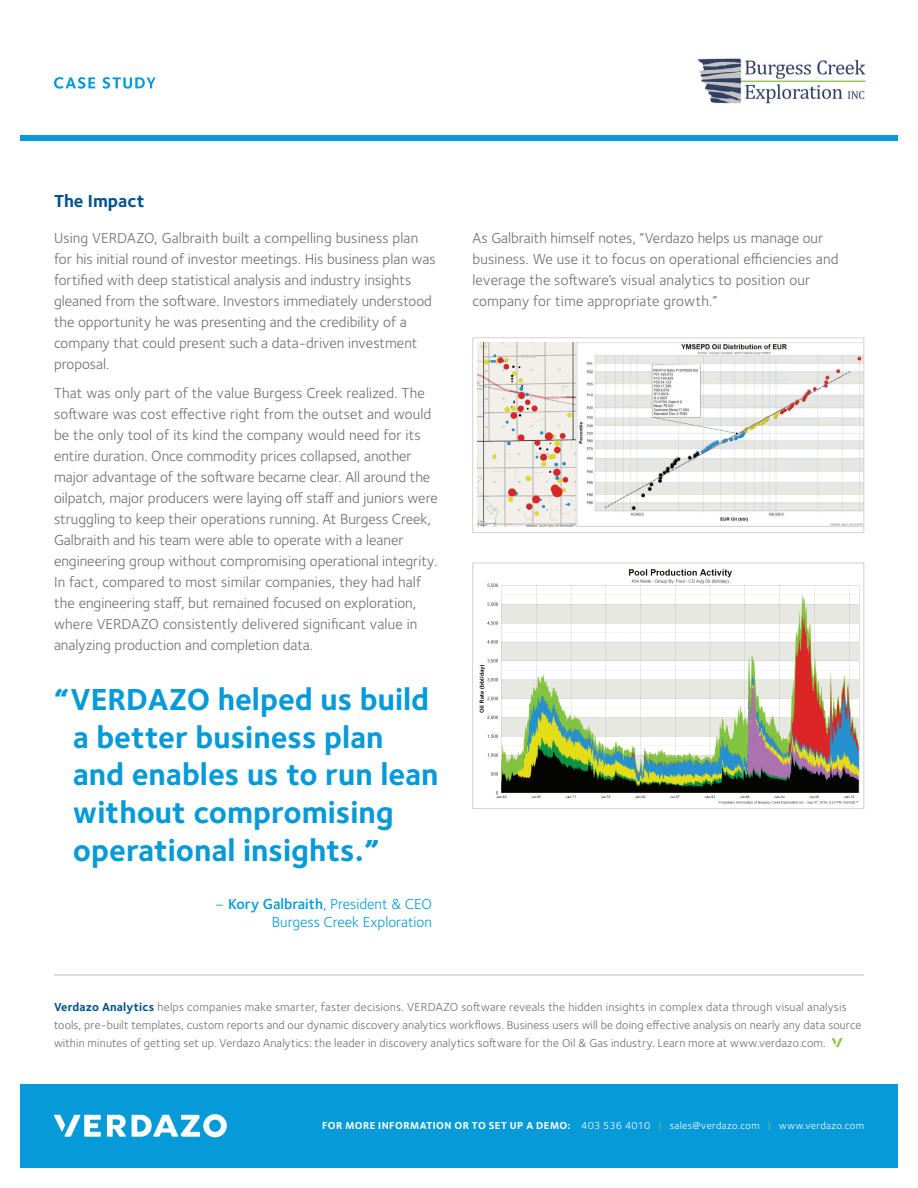
<style>
.page{position:relative;width:918px;height:1188px;background:#fff}
.page>*{position:absolute;margin:0;border:0;box-sizing:border-box;transform-origin:0 0}
.t1{font:700 31.5px/37.8px "Foundry Sterling";color:#069ad9}
.t2{font:700 18px "Foundry Sterling";color:#00548b}
.t3{font:15px/21px "Foundry Sterling";color:#6c6d70}
.t4{font:15px/18px "Foundry Sterling";color:#069ad9;text-align:right}
.t5{font:12px/18px "Foundry Sterling";letter-spacing:.01em;color:#6c6d70}
.t6{font:10.5px "Foundry Sterling";letter-spacing:.03em;color:#fff}
.s1{font-weight:600}
.s2{font-weight:700;color:#00548b}
.s3{font-weight:700}
.s4{color:#94ca4e}
</style>
<div class="page">
<div style="left:20px;top:1084px;width:878px;height:84px;background:#069ad9"></div>
<div style="left:20px;top:135px;width:878px;height:6px;background:#069ad9"></div>
<svg style="left:54px;top:1114px;width:173px;height:23px"></svg>
<svg style="left:54px;top:77px;width:102px;height:12px"></svg>
<hr style="left:54px;top:975px;width:810px;height:1px;background:#bcbdc0">
<svg style="left:832px;top:1038px;width:11px;height:9px"></svg>
<img style="left:477px;top:342px;width:385px;height:185px">
<div style="left:472px;top:338px;width:392px;height:195px;border:1px solid #d1d2d4"></div>
<img style="left:479px;top:569px;width:381px;height:235px">
<div style="left:472px;top:563px;width:392px;height:246px;border:1px solid #d1d2d4"></div>
<img style="left:698px;top:58px;width:168px;height:46px">
<p class="t2" style="left:54px;top:190px;width:92px">The Impact</p>
<p class="t3" style="left:54px;top:228px;width:383px">Using VERDAZO, Galbraith built a compelling business plan for his initial round of investor meetings. His business plan was fortified with deep statistical analysis and industry insights gleaned from the software. Investors immediately understood the opportunity he was presenting and the credibility of a company that could present such a data-driven investment proposal.</p>
<p class="t3" style="left:54px;top:382px;width:385px">That was only part of the value Burgess Creek realized. The software was cost effective right from the outset and would be the only tool of its kind the company would need for its entire duration. Once commodity prices collapsed, another major advantage of the software became clear. All around the oilpatch, major producers were laying off staff and juniors were struggling to keep their operations running. At Burgess Creek, Galbraith and his team were able to operate with a leaner engineering group without compromising operational integrity.<br>In fact, compared to most similar companies, they had half the engineering staff, but remained focused on exploration, where VERDAZO consistently delivered significant value in analyzing production and completion data.</p>
<h1 class="t1" style="left:73px;top:682px;width:367px;text-indent:-19px">“VERDAZO helped us build a better business plan and enables us to run lean without compromising operational insights.”</h1>
<p class="t4" style="left:215px;top:895px;width:219px">– <span class="s1">Kory Galbraith</span>, President &amp; CEO<br>Burgess Creek Exploration</p>
<p class="t3" style="left:473px;top:228px;width:368px">As Galbraith himself notes, “Verdazo helps us manage our business. We use it to focus on operational efficiencies and leverage the software’s visual analytics to position our company for time appropriate growth.”</p>
<p class="t5" style="left:54px;top:998px;width:809px"><span class="s2">Verdazo Analytics</span> helps companies make smarter, faster decisions. VERDAZO software reveals the hidden insights in complex data through visual analysis tools, pre-built templates, custom reports and our dynamic discovery analytics workflows. Business users will be doing effective analysis on nearly any data source within minutes of getting set up. Verdazo Analytics: the leader in discovery analytics software for the Oil &amp; Gas industry. Learn more at www.verdazo.com.</p>
<p class="t6" style="left:322px;top:1120px;width:543px"><span class="s3">FOR MORE INFORMATION OR TO SET UP A DEMO:</span> 403 536 4010 <span class="s4">|</span> sales@verdazo.com <span class="s4">|</span> www.verdazo.com</p>
</div>
